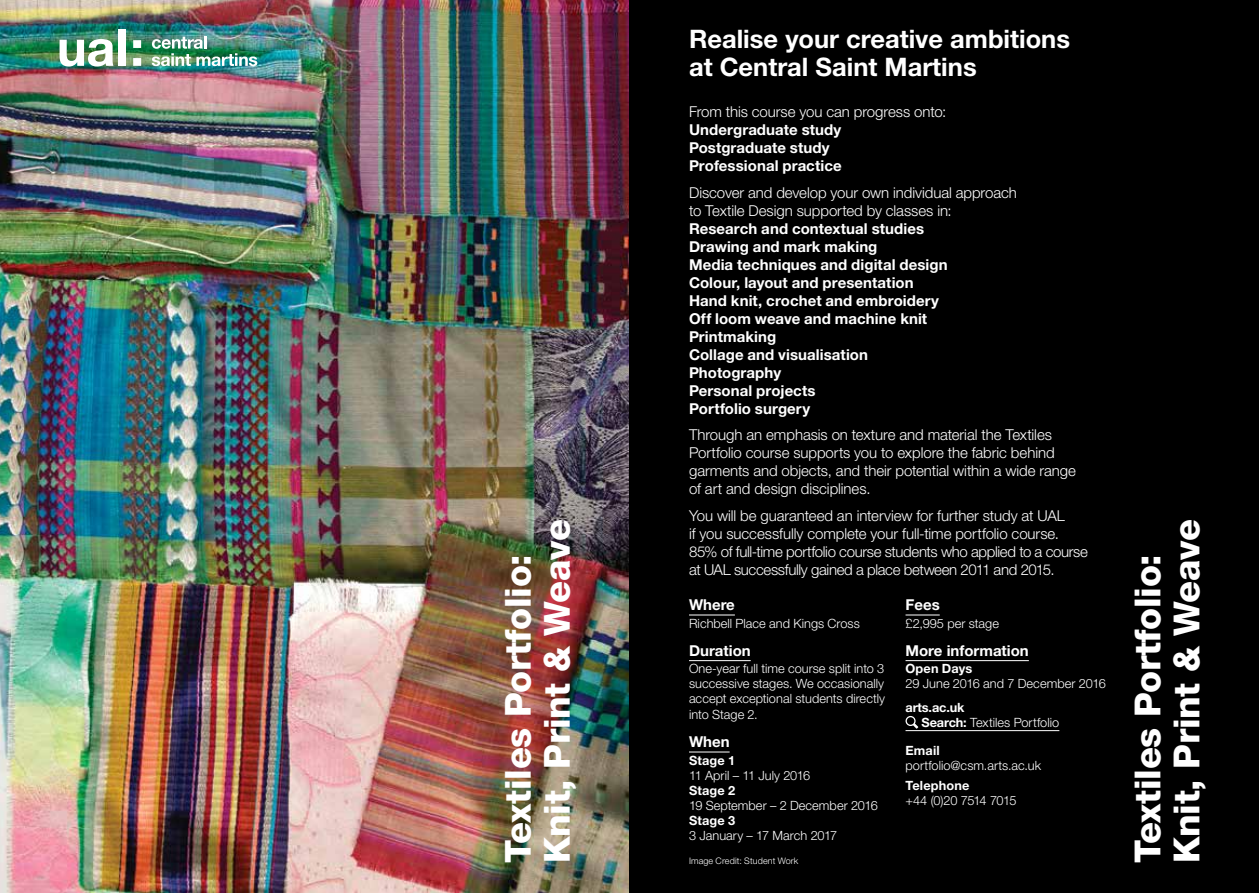
<style>
.page{position:relative;width:1259px;height:893px;background:#fff}
.page>*{position:absolute;margin:0;border:0;box-sizing:border-box;transform-origin:0 0}
.t1{font:800 36px "Helvetica Neue LT Std";letter-spacing:-.01em;color:#fff}
.t2{font:700 25.5px/28.5px "Helvetica Neue LT Std";color:#fff}
.t3{font:300 15px/18px "Helvetica Neue LT Std";letter-spacing:-.005em;color:#fff}
.t4{font:700 15px/18px "Helvetica Neue LT Std";letter-spacing:.005em;color:#fff}
.t5{font:300 12.75px/15.3px "Helvetica Neue LT Std";color:#fff;text-align:justify}
.t6{font:700 12.75px/15px "Helvetica Neue LT Std";letter-spacing:.01em;color:#fff}
.t7{font:300 12.75px "Helvetica Neue LT Std";letter-spacing:-.04em;color:#fff}
.t8{font:300 9px "Helvetica Neue LT Std";letter-spacing:.015em;color:#fff}
.s1{font-weight:300}
</style>
<div class="page">
<img style="left:0;top:0;width:629px;height:893px">
<div style="left:629px;top:0;width:630px;height:893px;background:#000"></div>
<hr style="left:689px;top:615px;width:46px;height:1px;background:#fff">
<hr style="left:689px;top:660px;width:61px;height:1px;background:#fff">
<hr style="left:689px;top:752px;width:40px;height:1px;background:#fff">
<hr style="left:905px;top:615px;width:34px;height:1px;background:#fff">
<hr style="left:905px;top:660px;width:124px;height:1px;background:#fff">
<hr style="left:905px;top:730px;width:154px;height:1px;background:#fff">
<svg style="left:905px;top:716px;width:13px;height:13px"></svg>
<svg style="left:60px;top:39px;width:53px;height:28px"></svg>
<div style="left:118px;top:30px;width:7px;height:36px;background:#fff"></div>
<svg style="left:133px;top:40px;width:8px;height:26px"></svg>
<img style="left:152px;top:36px;width:105px;height:30px">
<h1 class="t1" style="left:497px;top:863px;width:310px;rotate:-90deg">Textiles Portfolio:</h1>
<h1 class="t1" style="left:536px;top:863px;width:346px;rotate:-90deg">Knit, Print &amp; Weave</h1>
<h2 class="t2" style="left:689px;top:24px;width:382px">Realise your creative ambitions at Central Saint Martins</h2>
<p class="t3" style="left:689px;top:102px;width:259px">From this course you can progress onto:</p>
<p class="t4" style="left:689px;top:120px;width:154px">Undergraduate study<br>Postgraduate study<br>Professional practice</p>
<p class="t3" style="left:689px;top:183px;width:329px">Discover and develop your own individual approach to Textile Design supported by classes in:</p>
<p class="t4" style="left:689px;top:219px;width:260px">Research and contextual studies<br>Drawing and mark making<br>Media techniques and digital design<br>Colour, layout and presentation<br>Hand knit, crochet and embroidery<br>Off loom weave and machine knit<br>Printmaking<br>Collage and visualisation<br>Photography<br>Personal projects<br>Portfolio surgery</p>
<p class="t3" style="left:689px;top:425px;width:388px">Through an emphasis on texture and material the Textiles Portfolio course supports you to explore the fabric behind garments and objects, and their potential within a wide range of art and design disciplines.</p>
<p class="t3" style="left:689px;top:506px;width:400px">You will be guaranteed an interview for further study at UAL<br>if you successfully complete your full-time portfolio course.<br>85% of full-time portfolio course students who applied to a course at UAL successfully gained a place between 2011 and 2015.</p>
<p class="t4" style="left:689px;top:596px;width:47px">Where</p>
<p class="t5" style="left:689px;top:615px;width:172px">Richbell Place and Kings Cross</p>
<p class="t4" style="left:689px;top:641px;width:63px">Duration</p>
<p class="t5" style="left:689px;top:661px;width:197px">One-year full time course split into 3 successive stages. We occasionally accept exceptional students directly into Stage 2.</p>
<p class="t4" style="left:689px;top:733px;width:42px">When</p>
<p class="t6" style="left:689px;top:752px;width:48px">Stage 1</p>
<p class="t5" style="left:689px;top:767px;width:123px">11 April – 11 July 2016</p>
<p class="t6" style="left:689px;top:782px;width:48px">Stage 2</p>
<p class="t5" style="left:689px;top:797px;width:190px">19 September – 2 December 2016</p>
<p class="t6" style="left:689px;top:812px;width:48px">Stage 3</p>
<p class="t5" style="left:689px;top:828px;width:150px">3 January – 17 March 2017</p>
<p class="t4" style="left:905px;top:596px;width:36px">Fees</p>
<p class="t5" style="left:905px;top:615px;width:95px">£2,995 per stage</p>
<p class="t4" style="left:905px;top:641px;width:125px">More information</p>
<p class="t6" style="left:905px;top:661px;width:68px">Open Days</p>
<p class="t5" style="left:905px;top:676px;width:202px">29 June 2016 and 7 December 2016</p>
<p class="t6" style="left:921px;top:700px;width:139px;text-indent:-16px">arts.ac.uk<br>Search: <span class="s1">Textiles Portfolio</span></p>
<p class="t6" style="left:905px;top:743px;width:36px">Email</p>
<p class="t5" style="left:905px;top:758px;width:137px">portfolio@csm.arts.ac.uk</p>
<p class="t6" style="left:905px;top:777px;width:65px">Telephone</p>
<p class="t7" style="left:905px;top:792px;width:113px">+44 (0)20 7514 7015</p>
<p class="t8" style="left:689px;top:856px;width:111px">Image Credit: Student Work</p>
<h1 class="t1" style="left:1126px;top:863px;width:310px;rotate:-90deg">Textiles Portfolio:</h1>
<h1 class="t1" style="left:1165px;top:863px;width:346px;rotate:-90deg">Knit, Print &amp; Weave</h1>
</div>
